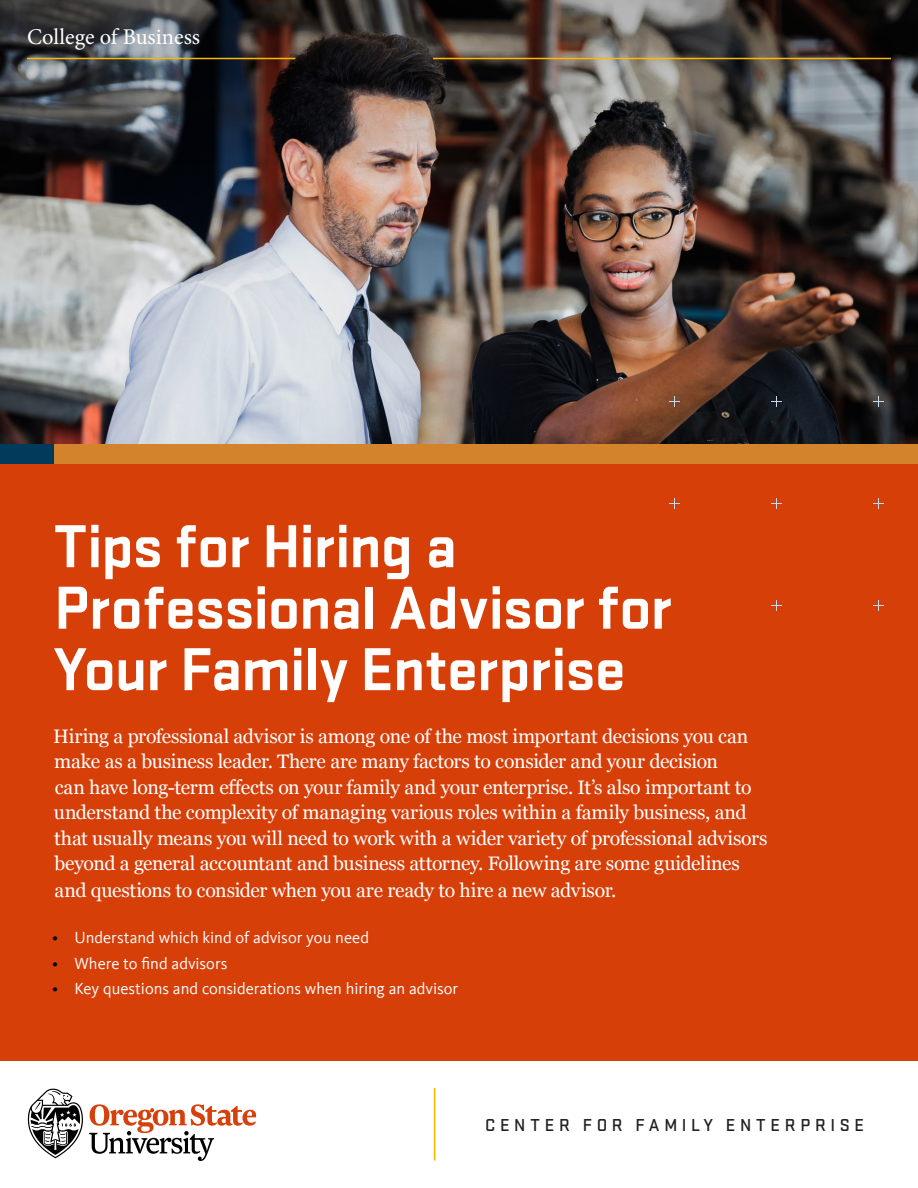
<style>
.page{position:relative;width:918px;height:1188px;background:#fff}
.page>*{position:absolute;margin:0;border:0;box-sizing:border-box;transform-origin:0 0}
.t1{font:700 63px/61.5px "Stratum 2";letter-spacing:-.02em;color:#fff}
.t2{font:22.5px "Minion Pro";color:#fff}
.t3{font:19.5px/25.8px "Georgia";letter-spacing:-.015em;color:#fff}
.t4{font:500 18px "Stratum 2";letter-spacing:.255em;color:#231f20}
.t5{font:16.5px "Kievit Offc";color:#fff}
.s1{color:#000}
</style>
<div class="page">
<img style="left:0;top:165px;width:918px;height:279px">
<img style="left:0;top:0;width:918px;height:165px">
<div style="left:0;top:444px;width:918px;height:617px;background:#d73f09"></div>
<div style="left:54px;top:444px;width:864px;height:19px;background:#d3832b"></div>
<div style="left:0;top:444px;width:54px;height:19px;background:#003b5c"></div>
<hr style="left:434px;top:1088px;width:1px;height:73px;background:#ffb500">
<svg style="left:27px;top:1088px;width:229px;height:73px"></svg>
<hr style="left:27px;top:58px;width:268px;height:1px;background:#ffb500">
<hr style="left:433px;top:58px;width:458px;height:1px;background:#ffb500">
<svg style="left:873px;top:601px;width:11px;height:10px"></svg>
<svg style="left:771px;top:601px;width:11px;height:10px"></svg>
<svg style="left:873px;top:499px;width:11px;height:10px"></svg>
<svg style="left:771px;top:499px;width:11px;height:10px"></svg>
<svg style="left:669px;top:499px;width:11px;height:10px"></svg>
<svg style="left:873px;top:396px;width:11px;height:11px"></svg>
<svg style="left:771px;top:396px;width:11px;height:11px"></svg>
<svg style="left:669px;top:396px;width:11px;height:11px"></svg>
<p class="t2" style="left:27px;top:22px;width:175px">College of Business</p>
<h1 class="t1" style="left:54px;top:512px;width:619px">Tips for Hiring a<br>Professional Advisor for<br>Your Family Enterprise</h1>
<p class="t3" style="left:53px;top:722px;width:716px">Hiring a professional advisor is among one of the most important decisions you can make as a business leader. There are many factors to consider and your decision<br>can have long-term effects on your family and your enterprise. It’s also important to understand the complexity of managing various roles within a family business, and that usually means you will need to work with a wider variety of professional advisors beyond a general accountant and business attorney. Following are some guidelines and questions to consider when you are ready to hire a new advisor.</p>
<p class="t5" style="left:52px;top:928px;width:318px"><span class="s1">•</span> Understand which kind of advisor you need</p>
<p class="t5" style="left:52px;top:954px;width:177px"><span class="s1">•</span> Where to find advisors</p>
<p class="t5" style="left:52px;top:979px;width:408px"><span class="s1">•</span> Key questions and considerations when hiring an advisor</p>
<p class="t4" style="left:485px;top:1113px;width:380px">CENTER FOR FAMILY ENTERPRISE</p>
</div>
